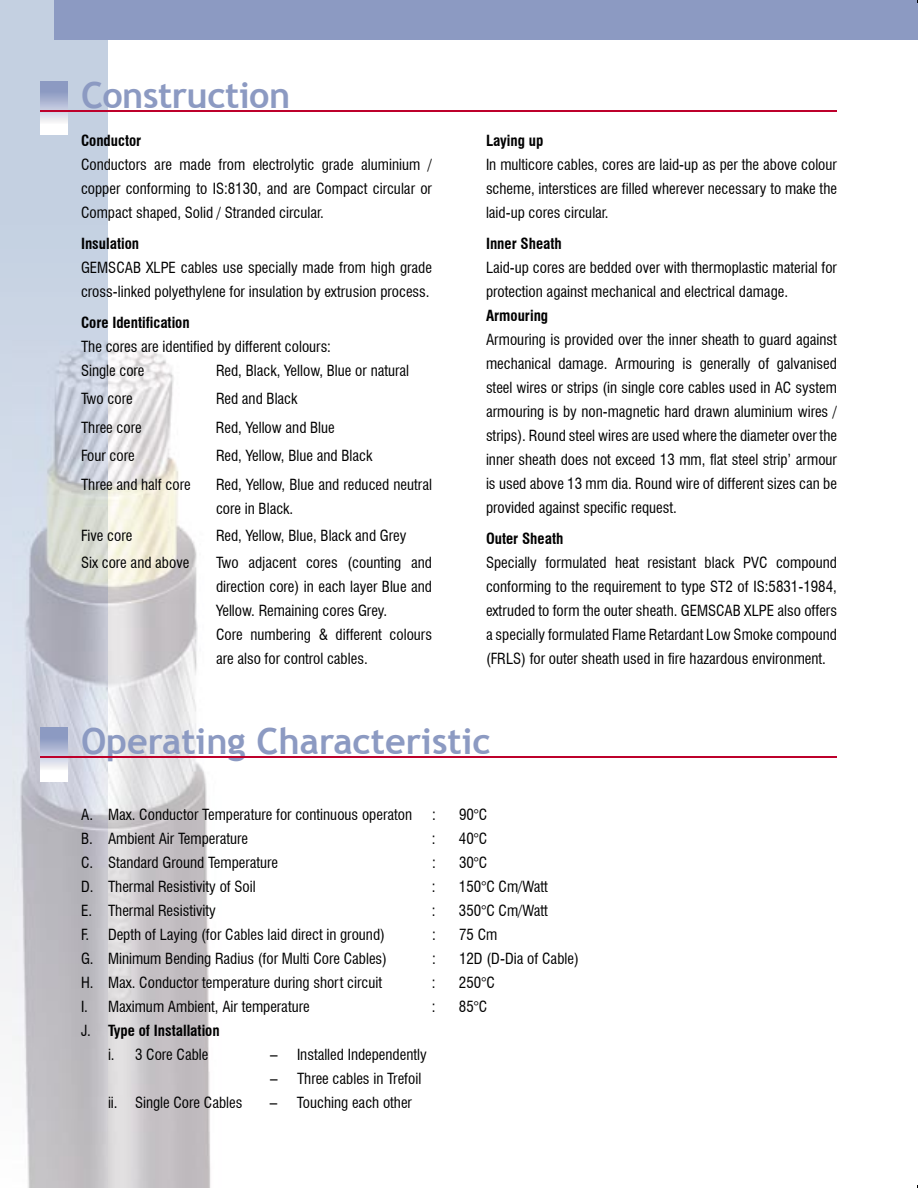
<style>
.page{position:relative;width:918px;height:1188px;background:#fff}
.page>*{position:absolute;margin:0;border:0;box-sizing:border-box;transform-origin:0 0}
.t1{font:700 36px "Trebuchet MS";color:#8c9ac2}
.t2{font:condensed 15px/24px "Swiss 721 BT";color:#000}
.t3{font:700 condensed 15px/24px "Swiss 721 BT";color:#000}
.s1{font-weight:400}
</style>
<div class="page">
<svg style="left:0;top:0;width:108px;height:1026px;background:#cad5e4"></svg>
<div style="left:54px;top:0;width:864px;height:40px;background:#8c9ac2"></div>
<img style="left:12px;top:340px;width:209px;height:848px">
<svg style="left:40px;top:81px;width:27px;height:54px"></svg>
<hr style="left:40px;top:110px;width:797px;height:2px;background:#bd002b">
<svg style="left:40px;top:727px;width:27px;height:54px"></svg>
<hr style="left:40px;top:757px;width:797px;height:1px;background:#bd002b">
<h1 class="t1" style="left:81px;top:72px;width:211px">Construction</h1>
<p class="t3" style="left:81px;top:129px;width:62px">Conductor</p>
<p class="t2" style="left:81px;top:153px;width:353px;text-align:justify">Conductors are made from electrolytic grade aluminium / copper conforming to IS:8130, and are Compact circular or Compact shaped, Solid / Stranded circular.</p>
<p class="t3" style="left:81px;top:232px;width:60px">Insulation</p>
<p class="t2" style="left:81px;top:256px;width:353px">GEMSCAB XLPE cables use specially made from high grade cross-linked polyethylene for insulation by extrusion process.</p>
<p class="t3" style="left:81px;top:310px;width:110px">Core Identification</p>
<p class="t2" style="left:81px;top:334px;width:252px">The cores are identified by different colours:<br>Single core</p>
<p class="t2" style="left:216px;top:358px;width:195px">Red, Black, Yellow, Blue or natural</p>
<p class="t2" style="left:81px;top:387px;width:53px">Two core</p>
<p class="t2" style="left:216px;top:387px;width:83px">Red and Black</p>
<p class="t2" style="left:81px;top:415px;width:62px">Three core</p>
<p class="t2" style="left:216px;top:415px;width:120px">Red, Yellow and Blue</p>
<p class="t2" style="left:81px;top:444px;width:55px">Four core</p>
<p class="t2" style="left:216px;top:444px;width:158px">Red, Yellow, Blue and Black</p>
<p class="t2" style="left:81px;top:472px;width:111px">Three and half core</p>
<p class="t2" style="left:216px;top:472px;width:217px">Red, Yellow, Blue and reduced neutral core in Black.</p>
<p class="t2" style="left:81px;top:523px;width:53px">Five core</p>
<p class="t2" style="left:216px;top:523px;width:192px">Red, Yellow, Blue, Black and Grey</p>
<p class="t2" style="left:81px;top:550px;width:110px">Six core and above</p>
<p class="t2" style="left:216px;top:550px;width:218px">Two adjacent cores (counting and direction core) in each layer Blue and Yellow. Remaining cores Grey.<br>Core numbering &amp; different colours are also for control cables.</p>
<p class="t3" style="left:486px;top:129px;width:59px">Laying up</p>
<p class="t2" style="left:486px;top:153px;width:352px;text-align:justify">In multicore cables, cores are laid-up as per the above colour scheme, interstices are filled wherever necessary to make the laid-up cores circular.</p>
<p class="t3" style="left:486px;top:232px;width:77px">Inner Sheath</p>
<p class="t2" style="left:486px;top:256px;width:353px">Laid-up cores are bedded over with thermoplastic material for protection against mechanical and electrical damage.</p>
<p class="t3" style="left:486px;top:304px;width:64px">Armouring</p>
<p class="t2" style="left:486px;top:328px;width:353px;text-align:justify">Armouring is provided over the inner sheath to guard against mechanical damage. Armouring is generally of galvanised steel wires or strips (in single core cables used in AC system armouring is by non-magnetic hard drawn aluminium wires / strips). Round steel wires are used where the diameter over the inner sheath does not exceed 13 mm, flat steel strip’ armour is used above 13 mm dia. Round wire of different sizes can be provided against specific request.</p>
<p class="t3" style="left:486px;top:526px;width:79px">Outer Sheath</p>
<p class="t2" style="left:486px;top:550px;width:353px;text-align:justify">Specially formulated heat resistant black PVC compound conforming to the requirement to type ST2 of IS:5831-1984, extruded to form the outer sheath. GEMSCAB XLPE also offers a specially formulated Flame Retardant Low Smoke compound (FRLS) for outer sheath used in fire hazardous environment.</p>
<h1 class="t1" style="left:81px;top:719px;width:412px">Operating Characteristic</h1>
<p class="t2" style="left:81px;top:802px;width:333px">A. Max. Conductor Temperature for continuous operaton</p>
<p class="t2" style="left:432px;top:802px;width:5px">:</p>
<p class="t2" style="left:459px;top:802px;width:30px">90°C</p>
<p class="t2" style="left:81px;top:826px;width:169px">B. Ambient Air Temperature</p>
<p class="t2" style="left:432px;top:826px;width:5px">:</p>
<p class="t2" style="left:459px;top:826px;width:30px">40°C</p>
<p class="t2" style="left:81px;top:850px;width:199px">C. Standard Ground Temperature</p>
<p class="t2" style="left:432px;top:850px;width:5px">:</p>
<p class="t2" style="left:459px;top:850px;width:30px">30°C</p>
<p class="t2" style="left:81px;top:874px;width:176px">D. Thermal Resistivity of Soil</p>
<p class="t2" style="left:432px;top:874px;width:5px">:</p>
<p class="t2" style="left:459px;top:874px;width:90px">150°C Cm/Watt</p>
<p class="t2" style="left:81px;top:898px;width:136px">E. Thermal Resistivity</p>
<p class="t2" style="left:432px;top:898px;width:5px">:</p>
<p class="t2" style="left:459px;top:898px;width:90px">350°C Cm/Watt</p>
<p class="t2" style="left:81px;top:922px;width:305px">F. Depth of Laying (for Cables laid direct in ground)</p>
<p class="t2" style="left:432px;top:922px;width:5px">:</p>
<p class="t2" style="left:459px;top:922px;width:40px">75 Cm</p>
<p class="t2" style="left:81px;top:946px;width:308px">G. Minimum Bending Radius (for Multi Core Cables)</p>
<p class="t2" style="left:432px;top:946px;width:5px">:</p>
<p class="t2" style="left:459px;top:946px;width:121px">12D (D-Dia of Cable)</p>
<p class="t2" style="left:81px;top:970px;width:303px">H. Max. Conductor temperature during short circuit</p>
<p class="t2" style="left:432px;top:970px;width:5px">:</p>
<p class="t2" style="left:459px;top:970px;width:37px">250°C</p>
<p class="t2" style="left:81px;top:994px;width:230px">I. Maximum Ambient, Air temperature</p>
<p class="t2" style="left:432px;top:994px;width:5px">:</p>
<p class="t2" style="left:459px;top:994px;width:30px">85°C</p>
<p class="t3" style="left:108px;top:1018px;width:113px;text-indent:-27px"><span class="s1">J.</span> Type of Installation <span class="s1">i. 3 Core Cable</span></p>
<p class="t2" style="left:270px;top:1042px;width:158px">– Installed Independently</p>
<p class="t2" style="left:270px;top:1066px;width:153px">– Three cables in Trefoil</p>
<p class="t2" style="left:108px;top:1090px;width:136px">ii. Single Core Cables</p>
<p class="t2" style="left:270px;top:1090px;width:143px">– Touching each other</p>
</div>
